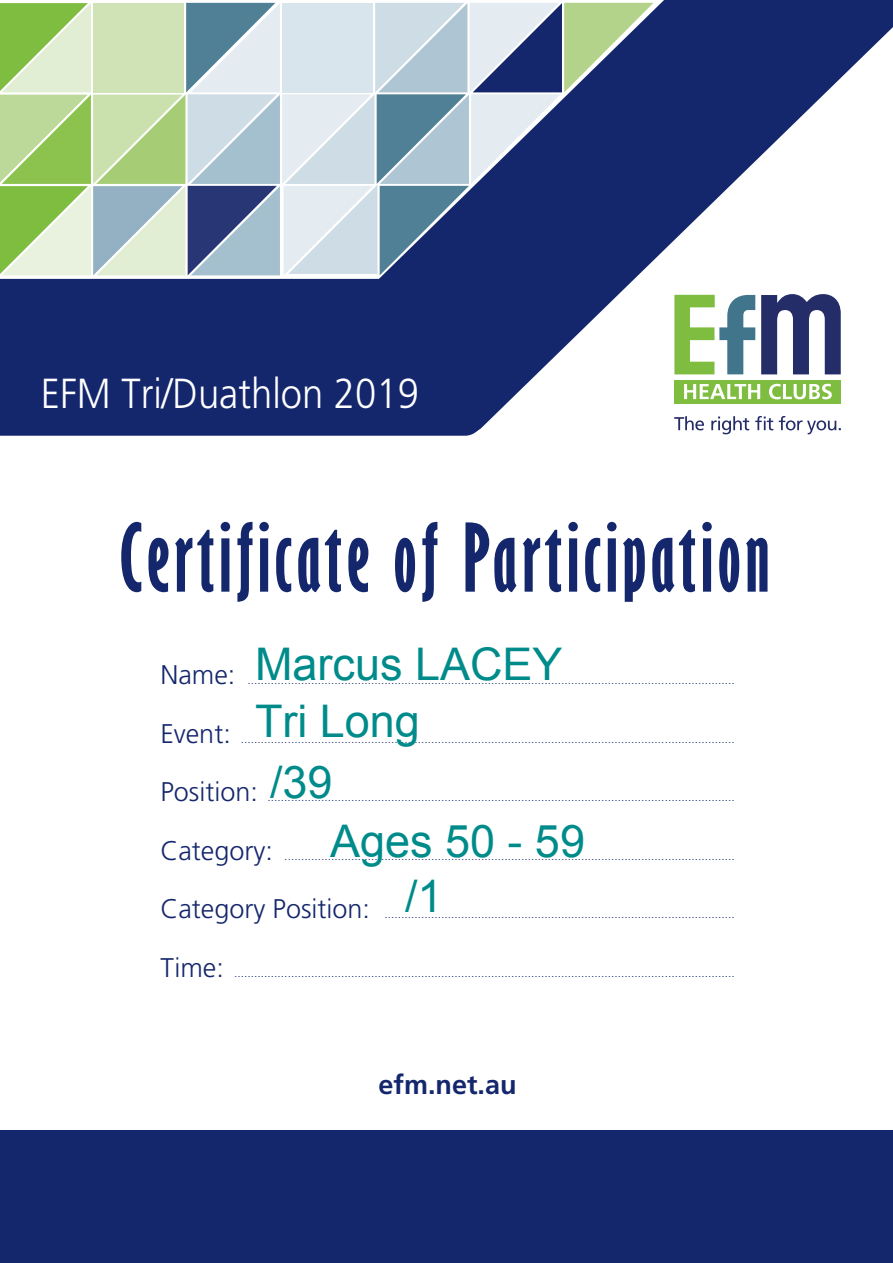
<style>
.page{position:relative;width:893px;height:1263px;background:#fff}
.page>*{position:absolute;margin:0;border:0;box-sizing:border-box;transform-origin:0 0}
.t1{font:700 extra-condensed 87px "Gill Sans";letter-spacing:.055em;color:#15276c}
.t2{font:45px "Arial";color:#008b8b}
.t3{font:300 42px "Frutiger LT Pro";color:#fff;scale:.91 1}
.t4{font:300 27px "Frutiger";color:#15276c}
.t5{font:700 27px "Frutiger";color:#15276c}
.t6{font:300 12px "Frutiger";color:#15276c}
</style>
<div class="page">
<div style="left:0;top:1130px;width:893px;height:133px;background:#15276c"></div>
<svg style="left:0;top:3px;width:312px;height:272px;background:#b4cdb2"></svg>
<div style="left:0;top:279px;width:470px;height:157px;background:#15276c"></div>
<svg style="left:312px;top:0;width:581px;height:435px"></svg>
<div style="left:674px;top:380px;width:167px;height:23px;background:#7fbd41"></div>
<svg style="left:761px;top:294px;width:80px;height:80px"></svg>
<svg style="left:674px;top:295px;width:81px;height:79px"></svg>
<svg style="left:684px;top:384px;width:148px;height:15px"></svg>
<svg style="left:674px;top:416px;width:167px;height:18px"></svg>
<h3 class="t3" style="left:41px;top:369px;width:417px">EFM Tri/Duathlon 2019</h3>
<h1 class="t1" style="left:120px;top:505px;width:651px">Certificate of Participation</h1>
<h3 class="t4" style="left:160px;top:660px;width:77px">Name:</h3>
<h2 class="t2" style="left:255px;top:639px;width:309px">Marcus LACEY</h2>
<p class="t6" style="left:248px;top:673px;width:489px">..................................................................................................................................................</p>
<h2 class="t2" style="left:255px;top:696px;width:166px">Tri Long</h2>
<h3 class="t4" style="left:160px;top:718px;width:72px">Event:</h3>
<p class="t6" style="left:241px;top:732px;width:495px">....................................................................................................................................................</p>
<h3 class="t4" style="left:160px;top:777px;width:99px">Position:</h3>
<p class="t6" style="left:268px;top:790px;width:469px">............................................................................................................................................</p>
<h3 class="t4" style="left:160px;top:835px;width:114px">Category:</h3>
<h2 class="t2" style="left:270px;top:758px;width:64px">/39</h2>
<h2 class="t2" style="left:330px;top:816px;width:256px">Ages 50 - 59</h2>
<p class="t6" style="left:284px;top:849px;width:452px">.......................................................................................................................................</p>
<h3 class="t4" style="left:160px;top:894px;width:211px">Category Position:</h3>
<h2 class="t2" style="left:405px;top:872px;width:39px">/1</h2>
<p class="t6" style="left:384px;top:907px;width:352px">.........................................................................................................</p>
<h3 class="t4" style="left:160px;top:952px;width:65px">Time:</h3>
<p class="t6" style="left:234px;top:966px;width:502px">......................................................................................................................................................</p>
<h3 class="t5" style="left:378px;top:1068px;width:140px">efm.net.au</h3>
</div>
